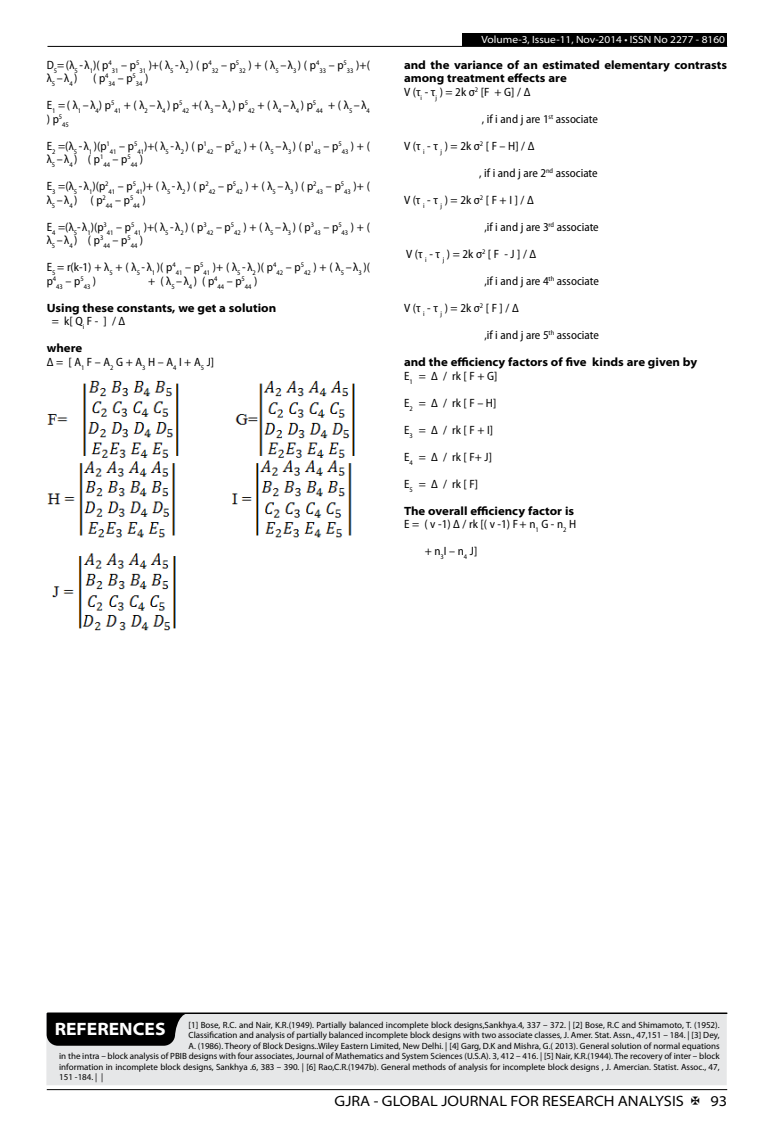
<style>
.page{position:relative;width:774px;height:1136px;background:#fff}
.page>*{position:absolute;margin:0;border:0;box-sizing:border-box;transform-origin:0 0}
.t1{font:700 semi-expanded 18px "Myriad Pro";color:#fff}
.t2{font:semi-expanded 15px "Myriad Pro";color:#000}
.t3{font:semi-condensed 12px/13.5px "Myriad Pro";color:#000}
.t4{font:700 semi-expanded 12px/13.5px "Myriad Pro";color:#000}
.t5{font:semi-expanded 10.5px "Myriad Pro";color:#fff}
.t6{font:9px "Myriad Pro";color:#000}
.t7{font:semi-condensed 7.05px "Myriad Pro";color:#000}
.s1{font-weight:400;font-stretch:semi-condensed}
.s2{font-weight:700;font-stretch:semi-expanded}
</style>
<div class="page">
<hr style="left:47px;top:1089px;width:680px;height:1px;background:#000">
<div style="left:462px;top:33px;width:265px;height:13px;background:#000"></div>
<hr style="left:47px;top:46px;width:680px;height:1px;background:#000">
<img style="left:47px;top:380px;width:308px;height:251px">
<div style="left:46px;top:1012px;width:681px;height:73px;background:#e6e7e8"></div>
<hr style="left:48px;top:1012px;width:679px;height:1px;background:#000">
<svg style="left:47px;top:1012px;width:141px;height:33px;background:#161616"></svg>
<h3 class="t3" style="left:47px;top:58px;width:67px">D<sub>5</sub>=(λ<sub>5</sub> - λ<sub>1</sub>)( p<sup>4</sup></h3>
<p class="t7" style="left:112px;top:67px;width:29px">31 <sup>–</sup> <sup>p</sup>5</p>
<h3 class="t3" style="left:139px;top:58px;width:74px"><sub>31</sub> )+( λ<sub>5</sub> - λ<sub>2</sub> ) ( p<sup>4</sup></h3>
<p class="t7" style="left:212px;top:67px;width:29px">32 <sup>–</sup> <sup>p</sup>5</p>
<h3 class="t3" style="left:239px;top:58px;width:82px"><sub>32</sub> ) + ( λ<sub>5</sub> – λ<sub>3</sub> ) ( p<sup>4</sup></h3>
<p class="t7" style="left:319px;top:67px;width:29px">33 <sup>–</sup> <sup>p</sup>5</p>
<h3 class="t3" style="left:347px;top:58px;width:25px"><sub>33</sub> )+(</h3>
<h3 class="t3" style="left:47px;top:72px;width:32px">λ<sub>5</sub> – λ<sub>4</sub> )</h3>
<h3 class="t3" style="left:93px;top:72px;width:17px">( p<sup>4</sup></h3>
<p class="t7" style="left:109px;top:80px;width:41px">34 <sup>–</sup> <sup>p</sup>534 <sup>)</sup></p>
<h3 class="t3" style="left:47px;top:99px;width:325px">E<sub>1</sub> =( λ<sub>1</sub> – λ<sub>4</sub>) p<sup>5</sup><sub>41</sub> + ( λ<sub>2</sub> – λ<sub>4</sub> ) p<sup>5</sup><sub>42</sub> +( λ<sub>3</sub> – λ<sub>4</sub> ) p<sup>5</sup><sub>42</sub> + ( λ<sub>4</sub> – λ<sub>4</sub> ) p<sup>5</sup><sub>44</sub> + ( λ<sub>5</sub> – λ<sub>4 </sub>) p<sup>5</sup></h3>
<p class="t7" style="left:62px;top:121px;width:8px">45</p>
<h3 class="t3" style="left:47px;top:139px;width:65px">E<sub>2</sub> =(λ<sub>5</sub> - λ<sub>1</sub> )(p<sup>1</sup></h3>
<p class="t7" style="left:110px;top:148px;width:29px">41 <sup>–</sup> <sup>p</sup>5</p>
<h3 class="t3" style="left:137px;top:139px;width:71px"><sub>41</sub>)+( λ<sub>5</sub> - λ<sub>2</sub> ) ( p<sup>1</sup></h3>
<p class="t7" style="left:207px;top:148px;width:29px">42 <sup>–</sup> <sup>p</sup>5</p>
<h3 class="t3" style="left:234px;top:139px;width:81px"><sub>42</sub> ) + ( λ<sub>5</sub> – λ<sub>3</sub> ) ( p<sup>1</sup></h3>
<p class="t7" style="left:314px;top:148px;width:29px">43 <sup>–</sup> <sup>p</sup>5</p>
<h3 class="t3" style="left:342px;top:139px;width:30px"><sub>43</sub> ) + (</h3>
<h3 class="t3" style="left:47px;top:153px;width:58px">λ<sub>5</sub> – λ<sub>4</sub> ) ( p<sup>1</sup></h3>
<p class="t7" style="left:103px;top:161px;width:41px">44 <sup>–</sup> <sup>p</sup>544 <sup>)</sup></p>
<h3 class="t3" style="left:47px;top:180px;width:63px">E<sub>3</sub> =(λ<sub>5</sub> - λ<sub>1</sub>)(p<sup>2</sup></h3>
<p class="t7" style="left:109px;top:188px;width:29px">41 <sup>–</sup> <sup>p</sup>5</p>
<h3 class="t3" style="left:136px;top:180px;width:74px"><sub>41</sub>)+ ( λ<sub>5</sub> - λ<sub>2</sub> ) ( p<sup>2</sup></h3>
<p class="t7" style="left:209px;top:188px;width:29px">42 <sup>–</sup> <sup>p</sup>5</p>
<h3 class="t3" style="left:236px;top:180px;width:82px"><sub>42</sub> ) + ( λ<sub>5</sub> – λ<sub>3</sub> ) ( p<sup>2</sup></h3>
<p class="t7" style="left:317px;top:188px;width:29px">43 <sup>–</sup> <sup>p</sup>5</p>
<h3 class="t3" style="left:344px;top:180px;width:27px"><sub>43</sub> )+ (</h3>
<h3 class="t3" style="left:47px;top:193px;width:61px">λ<sub>5</sub> – λ<sub>4</sub> ) ( p<sup>2</sup></h3>
<p class="t7" style="left:106px;top:202px;width:41px">44 <sup>–</sup> <sup>p</sup>544 <sup>)</sup></p>
<h3 class="t3" style="left:47px;top:220px;width:62px">E<sub>4</sub> =(λ<sub>5</sub>- λ<sub>1</sub>)(p<sup>3</sup></h3>
<p class="t7" style="left:107px;top:229px;width:29px">41 <sup>–</sup> <sup>p</sup>5</p>
<h3 class="t3" style="left:134px;top:220px;width:74px"><sub>41</sub> )+( λ<sub>5</sub> - λ<sub>2</sub> ) ( p<sup>3</sup></h3>
<p class="t7" style="left:207px;top:229px;width:29px">42 <sup>–</sup> <sup>p</sup>5</p>
<h3 class="t3" style="left:234px;top:220px;width:81px"><sub>42</sub> ) + ( λ<sub>5</sub> – λ<sub>3</sub> ) ( p<sup>3</sup></h3>
<p class="t7" style="left:314px;top:229px;width:29px">43 <sup>–</sup> <sup>p</sup>5</p>
<h3 class="t3" style="left:342px;top:220px;width:30px"><sub>43</sub> ) + (</h3>
<h3 class="t3" style="left:47px;top:234px;width:58px">λ<sub>5</sub> – λ<sub>4</sub> ) ( p<sup>3</sup></h3>
<p class="t7" style="left:103px;top:242px;width:41px">44 <sup>–</sup> <sup>p</sup>544 <sup>)</sup></p>
<h3 class="t3" style="left:47px;top:261px;width:130px">E<sub>5</sub> = r(k-1) + λ<sub>5</sub> + ( λ<sub>5</sub> - λ<sub>1</sub> )( p<sup>4</sup></h3>
<p class="t7" style="left:176px;top:269px;width:29px">41 <sup>–</sup> <sup>p</sup>5</p>
<h3 class="t3" style="left:203px;top:261px;width:74px"><sub>41</sub> )+ ( λ<sub>5</sub> - λ<sub>2</sub> )( p<sup>4</sup></h3>
<p class="t7" style="left:276px;top:269px;width:29px">42 <sup>–</sup> <sup>p</sup>5</p>
<h3 class="t3" style="left:304px;top:261px;width:67px"><sub>42</sub> ) + ( λ<sub>5</sub> – λ<sub>3</sub> )(</h3>
<h3 class="t3" style="left:47px;top:274px;width:11px">p<sup>4</sup></h3>
<p class="t7" style="left:56px;top:283px;width:41px">43 <sup>–</sup> <sup>p</sup>543 <sup>)</sup></p>
<h3 class="t3" style="left:148px;top:274px;width:71px">+ ( λ<sub>5</sub> – λ<sub>4</sub> ) ( p<sup>4</sup></h3>
<p class="t7" style="left:218px;top:283px;width:41px">44 <sup>–</sup> <sup>p</sup>544 <sup>)</sup></p>
<h3 class="t4" style="left:52px;top:301px;width:226px;text-indent:-5px">Using these constants, we get a solution <span class="s1">= k[ Q</span><sub>i</sub> <span class="s1">F - ] / Δ</span></h3>
<h3 class="t3" style="left:47px;top:342px;width:169px"><span class="s2">where<br></span>Δ = [ A<sub>1</sub> F – A<sub>2</sub> G + A<sub>3</sub> H – A<sub>4</sub> I + A<sub>5</sub> J]</h3>
<p class="t5" style="left:481px;top:34px;width:245px">Volume-3, Issue-11, Nov-2014 • ISSN No 2277 - 8160</p>
<h3 class="t4" style="left:404px;top:58px;width:325px">and the variance of an estimated elementary contrasts among treatment effects are<br><span class="s1">V (τ</span><sub>i</sub> <span class="s1">- τ</span><sub>j</sub> <span class="s1">) = 2k σ</span><sup>2</sup> <span class="s1">[F + G] / Δ</span></h3>
<h3 class="t3" style="left:482px;top:112px;width:118px">, if i and j are 1<sup>st</sup> associate</h3>
<h3 class="t3" style="left:404px;top:139px;width:132px">V (τ <sub>i</sub> - τ <sub>j</sub> ) = 2k σ<sup>2</sup> [ F – H] / Δ</h3>
<h3 class="t3" style="left:479px;top:166px;width:120px">, if i and j are 2<sup>nd</sup> associate</h3>
<h3 class="t3" style="left:404px;top:193px;width:131px">V (τ <sub>i</sub> - τ <sub>j</sub> ) = 2k σ<sup>2</sup> [ F + I ] / Δ</h3>
<h3 class="t3" style="left:484px;top:220px;width:116px">,if i and j are 3<sup>rd</sup> associate</h3>
<h3 class="t3" style="left:406px;top:247px;width:132px">V (τ <sub>i</sub> - τ <sub>j</sub> ) = 2k σ<sup>2</sup> [ F - J ] / Δ</h3>
<h3 class="t3" style="left:484px;top:274px;width:116px">,if i and j are 4<sup>th</sup> associate</h3>
<h3 class="t3" style="left:404px;top:301px;width:116px">V (τ <sub>i</sub> - τ <sub>j</sub> ) = 2k σ<sup>2</sup> [ F ] / Δ</h3>
<h3 class="t3" style="left:484px;top:328px;width:116px">,if i and j are 5<sup>th</sup> associate</h3>
<h3 class="t4" style="left:404px;top:355px;width:295px">and the efficiency factors of five kinds are given by<br><span class="s1">E</span><sub>1</sub> <span class="s1">= Δ / rk [ F + G]</span></h3>
<h3 class="t3" style="left:404px;top:396px;width:94px">E<sub>2</sub> = Δ / rk [ F – H]</h3>
<h3 class="t3" style="left:404px;top:423px;width:91px">E<sub>3</sub> = Δ / rk [ F + I]</h3>
<h3 class="t3" style="left:404px;top:450px;width:90px">E<sub>4</sub> = Δ / rk [ F+ J]</h3>
<h3 class="t3" style="left:404px;top:477px;width:76px">E<sub>5</sub> = Δ / rk [ F]</h3>
<h3 class="t4" style="left:404px;top:504px;width:174px">The overall efficiency factor is<br><span class="s1">E = ( v -1) Δ / rk [( v -1) F+ n</span><sub>1</sub> <span class="s1">G - n</span><sub>2</sub> <span class="s1">H</span></h3>
<h3 class="t3" style="left:425px;top:544px;width:54px">+ n<sub>3</sub>I – n<sub>4</sub> J]</h3>
<h1 class="t1" style="left:55px;top:1018px;width:112px">REFERENCES</h1>
<p class="t6" style="left:188px;top:1019px;width:533px">[1] Bose, R.C. and Nair, K.R.(1949). Partially balanced incomplete block designs,Sankhya.4, 337 – 372. | [2] Bose, R.C and Shimamoto, T. (1952).</p>
<p class="t6" style="left:188px;top:1030px;width:532px">Classification and analysis of partially balanced incomplete block designs with two associate classes, J. Amer. Stat. Assn., 47,151 – 184. | [3] Dey,</p>
<p class="t6" style="left:188px;top:1040px;width:533px">A. (1986). Theory of Block Designs..Wiley Eastern Limited, New Delhi. | [4] Garg, D.K and Mishra, G.( 2013). General solution of normal equations</p>
<p class="t6" style="left:59px;top:1051px;width:662px">in the intra – block analysis of PBIB designs with four associates, Journal of Mathematics and System Sciences (U.S.A). 3, 412 – 416. | [5] Nair, K.R.(1944). The recovery of inter – block</p>
<p class="t6" style="left:59px;top:1061px;width:662px">information in incomplete block designs, Sankhya .6, 383 – 390. | [6] Rao,C.R.(1947b). General methods of analysis for incomplete block designs , J. Amercian. Statist. Assoc., 47,</p>
<p class="t6" style="left:59px;top:1072px;width:46px">151 -184. | |</p>
<h2 class="t2" style="left:335px;top:1092px;width:351px">GJRA - GLOBAL JOURNAL FOR RESEARCH ANALYSIS</h2>
<h2 class="t2" style="left:710px;top:1092px;width:18px">93</h2>
</div>
